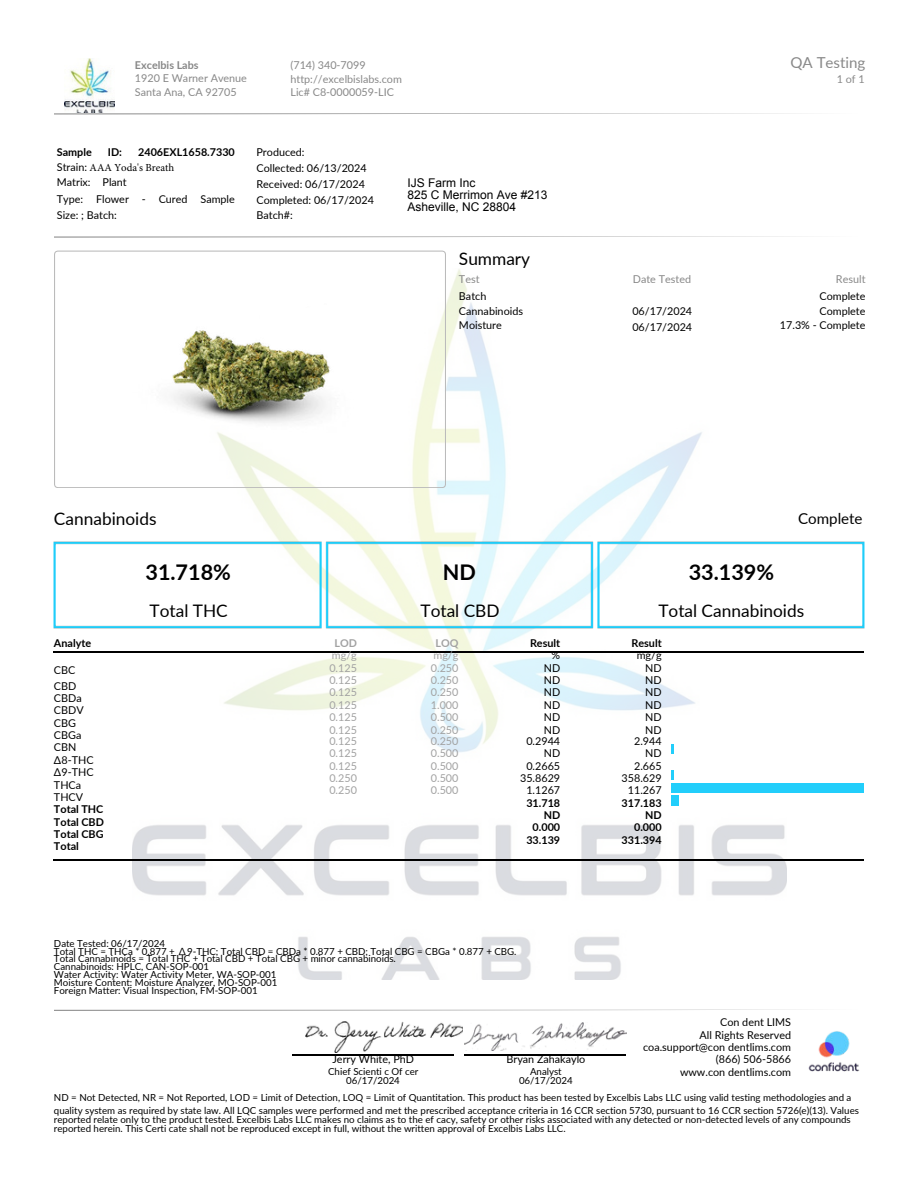
<style>
.page{position:relative;width:918px;height:1188px;background:#fff}
.page>*{position:absolute;margin:0;border:0;box-sizing:border-box;transform-origin:0 0}
.t1{font:700 21.6px "Lato";color:#000}
.t2{font:17.25px "Lato";color:#000}
.t3{font:15.15px "Lato";color:#888}
.t4{font:15.15px "Lato";color:#000}
.t5{font:12px/12px "Arial";color:#000}
.t6{font:10.8px/12.3px "Lato";color:#000;text-align:right}
.t7{font:10.8px/12.3px "Lato";color:#a2a2a2;text-align:center}
.t8{font:10.8px/13.5px "Lato";color:#888}
.t9{font:700 10.8px "Lato";color:#000}
.t10{font:9.75px/7.8px "Lato";color:#000;text-align:center}
.s1{font-weight:700}
.s2{font-family:"Minion Pro"}
.s3{color:#888}
.s4{font-family:"Noto Sans CJ Ksc"}
</style>
<div class="page">
<svg style="left:54px;top:113px;width:742px;height:1px"></svg>
<img style="left:65px;top:58px;width:49px;height:54px">
<svg style="left:54px;top:237px;width:381px;height:1px"></svg>
<img style="left:133px;top:269px;width:653px;height:711px">
<svg style="left:54px;top:251px;width:392px;height:237px"></svg>
<img style="left:133px;top:252px;width:235px;height:235px">
<svg style="left:54px;top:1010px;width:590px;height:1px"></svg>
<img style="left:53px;top:535px;width:812px;height:101px">
<hr style="left:661px;top:651px;width:203px;height:1px;background:#000">
<hr style="left:559px;top:651px;width:102px;height:1px;background:#000">
<hr style="left:458px;top:651px;width:101px;height:1px;background:#000">
<hr style="left:356px;top:651px;width:102px;height:1px;background:#000">
<hr style="left:256px;top:651px;width:100px;height:1px;background:#000">
<hr style="left:54px;top:651px;width:202px;height:1px;background:#000">
<hr style="left:661px;top:860px;width:203px;height:1px;background:#000">
<hr style="left:559px;top:860px;width:102px;height:1px;background:#000">
<hr style="left:458px;top:860px;width:101px;height:1px;background:#000">
<hr style="left:356px;top:860px;width:102px;height:1px;background:#000">
<hr style="left:256px;top:860px;width:100px;height:1px;background:#000">
<hr style="left:54px;top:860px;width:202px;height:1px;background:#000">
<svg style="left:672px;top:744px;width:2px;height:10px"></svg>
<svg style="left:672px;top:770px;width:2px;height:10px"></svg>
<div style="left:672px;top:783px;width:192px;height:10px;background:#22cefb"></div>
<div style="left:672px;top:796px;width:6px;height:10px;background:#22cefb"></div>
<hr style="left:292px;top:1054px;width:162px;height:1px;background:#000">
<img style="left:808px;top:1031px;width:52px;height:41px">
<img style="left:306px;top:1022px;width:156px;height:30px">
<img style="left:464px;top:1023px;width:162px;height:28px">
<hr style="left:464px;top:1054px;width:162px;height:1px;background:#000">
<p class="t8" style="left:135px;top:58px;width:114px"><span class="s1">Excelbis Labs<br></span>1920 E Warner Avenue<br>Santa Ana, CA 92705</p>
<p class="t8" style="left:291px;top:58px;width:113px">(714) 340-7099 http://excelbislabs.com<br>Lic# C8-0000059-LIC</p>
<h3 class="t3" style="left:791px;top:53px;width:76px">QA Testing</h3>
<h3 class="t8" style="left:837px;top:72px;width:29px">1 of 1</h3>
<p class="t9" style="left:57px;top:145px;width:36px">Sample</p>
<p class="t9" style="left:108px;top:145px;width:16px">ID:</p>
<p class="t6" style="left:57px;top:144px;width:180px;line-height:15.8px;text-align:left;text-indent:81px"><span class="s1">2406EXL1658.7330<br></span>Strain: <span class="s2">AAA Yoda's Breath<br></span>Matrix: Plant<br>Type: Flower - Cured Sample<br>Size: ; Batch:</p>
<p class="t6" style="left:256px;top:144px;width:119px;line-height:15.8px;text-align:left">Produced:<br>Collected: 06/13/2024<br>Received: 06/17/2024<br>Completed: 06/17/2024<br>Batch#:</p>
<p class="t5" style="left:407px;top:177px;width:142px">IJS Farm Inc<br>825 C Merrimon Ave #213<br>Asheville, NC 28804</p>
<p class="t2" style="left:459px;top:248px;width:73px">Summary</p>
<p class="t6" style="left:459px;top:271px;width:29px;line-height:16.8px;text-align:left"><span class="s3">Test<br></span>Batch</p>
<p class="t6" style="left:459px;top:304px;width:66px">Cannabinoids</p>
<p class="t6" style="left:459px;top:319px;width:44px">Moisture</p>
<p class="t8" style="left:633px;top:272px;width:60px">Date Tested</p>
<p class="t6" style="left:632px;top:305px;width:61px">06/17/2024</p>
<p class="t6" style="left:632px;top:321px;width:61px">06/17/2024</p>
<p class="t6" style="left:820px;top:271px;width:48px;line-height:16.8px"><span class="s3">Result<br></span>Complete</p>
<p class="t6" style="left:820px;top:304px;width:48px">Complete</p>
<p class="t6" style="left:780px;top:319px;width:87px">17.3% - Complete</p>
<p class="t2" style="left:54px;top:508px;width:104px">Cannabinoids</p>
<p class="t4" style="left:798px;top:509px;width:66px">Complete</p>
<p class="t1" style="left:146px;top:559px;width:87px">31.718%</p>
<p class="t1" style="left:443px;top:559px;width:35px">ND</p>
<p class="t1" style="left:689px;top:559px;width:87px">33.139%</p>
<p class="t9" style="left:54px;top:636px;width:39px">Analyte</p>
<p class="t6" style="left:54px;top:663px;width:23px">CBC</p>
<p class="t6" style="left:54px;top:679px;width:24px">CBD</p>
<p class="t6" style="left:54px;top:692px;width:29px">CBDa</p>
<p class="t6" style="left:54px;top:704px;width:31px">CBDV</p>
<p class="t6" style="left:54px;top:716px;width:24px">CBG</p>
<p class="t6" style="left:54px;top:729px;width:29px">CBGa</p>
<p class="t6" style="left:54px;top:741px;width:24px">CBN</p>
<p class="t6" style="left:54px;top:753px;width:41px">Δ8-THC</p>
<p class="t6" style="left:54px;top:766px;width:41px">Δ9-THC</p>
<p class="t6" style="left:54px;top:778px;width:29px">THCa</p>
<p class="t6" style="left:54px;top:791px;width:31px">THCV</p>
<p class="t9" style="left:54px;top:803px;width:51px">Total THC</p>
<p class="t9" style="left:54px;top:815px;width:51px">Total CBD</p>
<p class="t9" style="left:54px;top:827px;width:51px">Total CBG</p>
<p class="t9" style="left:54px;top:840px;width:26px">Total</p>
<p class="t2" style="left:150px;top:600px;width:80px">Total THC</p>
<p class="t2" style="left:421px;top:600px;width:81px">Total CBD</p>
<p class="t7" style="left:329px;top:637px;width:29px"><span class="s1">LOD </span>mg/g<br>0.125<br>0.125<br>0.125<br>0.125<br>0.125<br>0.125</p>
<p class="t7" style="left:329px;top:734px;width:29px">0.125</p>
<p class="t7" style="left:329px;top:747px;width:29px">0.125</p>
<p class="t7" style="left:329px;top:759px;width:29px">0.125</p>
<p class="t7" style="left:329px;top:772px;width:29px">0.250</p>
<p class="t7" style="left:329px;top:784px;width:29px">0.250</p>
<p class="t7" style="left:431px;top:637px;width:29px"><span class="s1">LOQ </span>mg/g<br>0.250<br>0.250<br>0.250<br>1.000<br>0.500<br>0.250</p>
<p class="t7" style="left:431px;top:734px;width:29px">0.250</p>
<p class="t7" style="left:431px;top:747px;width:29px">0.500</p>
<p class="t7" style="left:431px;top:759px;width:29px">0.500</p>
<p class="t7" style="left:431px;top:772px;width:29px">0.500</p>
<p class="t7" style="left:431px;top:784px;width:29px">0.500</p>
<p class="t6" style="left:530px;top:637px;width:32px"><span class="s1">Result </span>%<br>ND<br>ND<br>ND<br>ND<br>ND<br>ND</p>
<p class="t6" style="left:526px;top:734px;width:35px">0.2944</p>
<p class="t6" style="left:544px;top:747px;width:18px">ND</p>
<p class="t6" style="left:526px;top:759px;width:35px">0.2665</p>
<p class="t6" style="left:520px;top:772px;width:42px">35.8629</p>
<p class="t6" style="left:526px;top:784px;width:35px">1.1267</p>
<p class="t9" style="left:526px;top:796px;width:35px">31.718</p>
<h3 class="t9" style="left:544px;top:808px;width:18px">ND</h3>
<h4 class="t9" style="left:533px;top:821px;width:29px">0.000</h4>
<p class="t9" style="left:526px;top:833px;width:35px">33.139</p>
<p class="t10" style="left:54px;top:939px;width:464px;text-align:left">Date Tested: 06/17/2024<br>Total THC = THCa * 0.877 + <span class="s4">∆</span>9-THC; Total CBD = CBDa * 0.877 + CBD; Total CBG = CBGa * 0.877 + CBG.<br>Total Cannabinoids = Total THC + Total CBD + Total CBG + minor cannabinoids.<br>Cannabinoids: HPLC, CAN-SOP-001<br>Water Activity: Water Activity Meter, WA-SOP-001<br>Moisture Content: Moisture Analyzer, MO-SOP-001<br>Foreign Matter: Visual Inspection, FM-SOP-001</p>
<p class="t2" style="left:658px;top:600px;width:147px">Total Cannabinoids</p>
<h1 class="t6" style="left:632px;top:637px;width:32px"><span class="s1">Result </span>mg/g<br>ND<br>ND<br>ND<br>ND<br>ND<br>ND</h1>
<h3 class="t6" style="left:634px;top:734px;width:29px">2.944</h3>
<h2 class="t6" style="left:645px;top:747px;width:18px">ND</h2>
<h3 class="t6" style="left:634px;top:759px;width:29px">2.665</h3>
<p class="t6" style="left:622px;top:772px;width:42px">358.629</p>
<p class="t6" style="left:628px;top:784px;width:35px">11.267</p>
<p class="t9" style="left:622px;top:796px;width:42px">317.183</p>
<p class="t9" style="left:645px;top:808px;width:18px">ND</p>
<p class="t9" style="left:634px;top:821px;width:29px">0.000</p>
<p class="t9" style="left:622px;top:833px;width:42px">331.394</p>
<p class="t6" style="left:643px;top:1016px;width:150px">Con dent LIMS<br>All Rights Reserved coa.support@con dentlims.com (866) 506-5866<br>www.con dentlims.com</p>
<p class="t6" style="left:332px;top:1053px;width:83px">Jerry White, PhD</p>
<p class="t10" style="left:328px;top:1068px;width:92px">Chief Scienti c Of cer</p>
<h2 class="t6" style="left:506px;top:1053px;width:80px">Bryan Zahakaylo</h2>
<h3 class="t10" style="left:519px;top:1067px;width:55px;line-height:9px">Analyst<br>06/17/2024</h3>
<p class="t10" style="left:346px;top:1077px;width:55px">06/17/2024</p>
<p class="t10" style="left:54px;top:1093px;width:799px">ND = Not Detected, NR = Not Reported, LOD = Limit of Detection, LOQ = Limit of Quantitation. This product has been tested by Excelbis Labs LLC using valid testing methodologies and a</p>
<p class="t10" style="left:54px;top:1107px;width:807px">quality system as required by state law. All LQC samples were performed and met the prescribed acceptance criteria in 16 CCR section 5730, pursuant to 16 CCR section 5726(e)(13). Values</p>
<p class="t10" style="left:54px;top:1116px;width:798px">reported relate only to the product tested. Excelbis Labs LLC makes no claims as to the ef cacy, safety or other risks associated with any detected or non-detected levels of any compounds</p>
<p class="t10" style="left:54px;top:1125px;width:513px">reported herein. This Certi cate shall not be reproduced except in full, without the written approval of Excelbis Labs LLC.</p>
</div>
